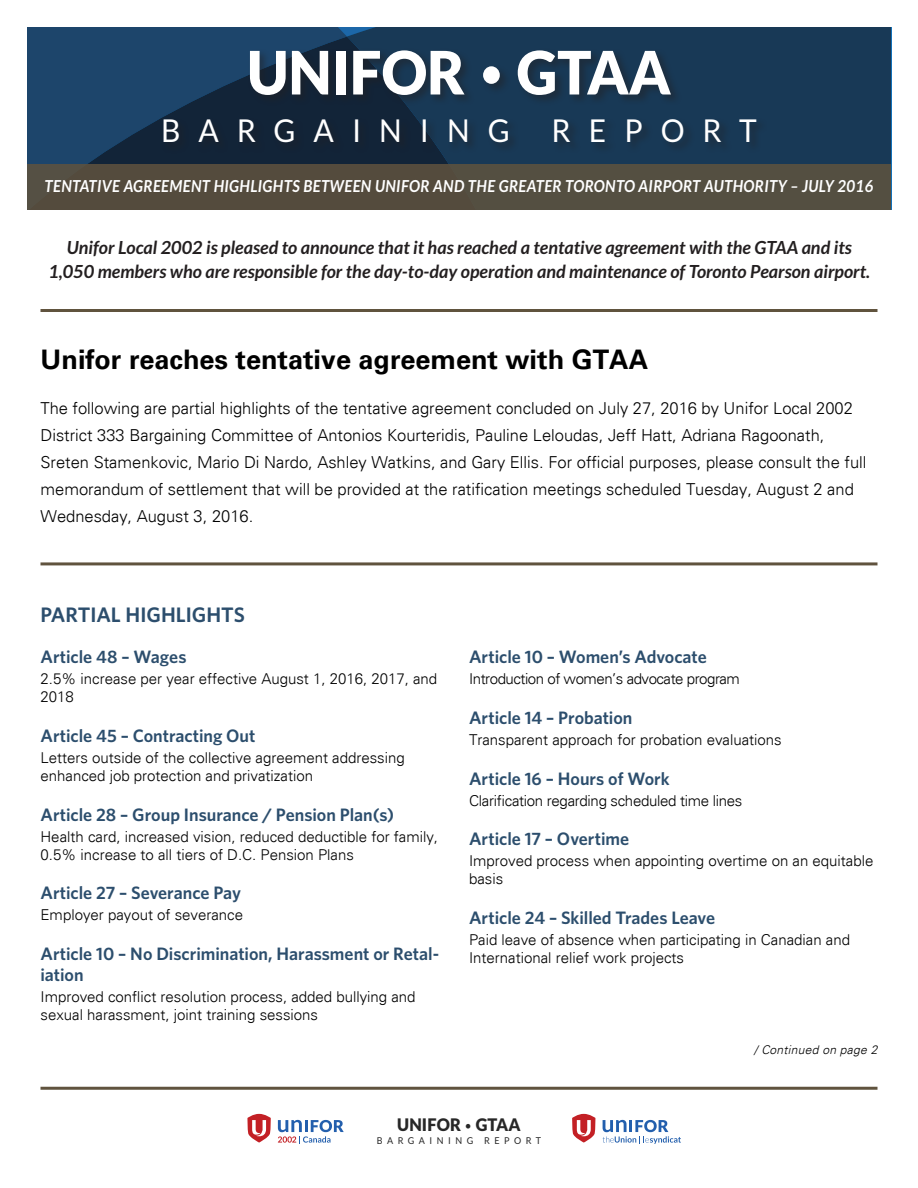
<style>
.page{position:relative;width:918px;height:1188px;background:#fff}
.page>*{position:absolute;margin:0;border:0;box-sizing:border-box;transform-origin:0 0}
.t1{font:900 59.85px "Lato";color:#fff;scale:.95 1}
.t2{font:31.5px "Lato";letter-spacing:.6em;color:#fff;scale:.95 1}
.t3{font:700 27px "Univers";color:#000}
.t4{font:600 21px "Whitney";color:#2c4e6d}
.t5{font:600 18px/21.6px "Whitney";letter-spacing:-.005em;color:#2c4e6d}
.t6{font:italic 700 18px "Lato";color:#231f20}
.t7{font:900 17.4px "Lato";letter-spacing:.01em;color:#000;scale:.95 1}
.t8{font:300 16.5px/27px "Univers";color:#000}
.t9{font:italic 700 16.5px "Lato";letter-spacing:.025em;color:#fff;scale:.91 1}
.t10{font:300 15px/18px "Univers";color:#000}
.t11{font:300 15px "Univers";letter-spacing:-.02em;color:#000}
.t12{font:300 15px "Univers";letter-spacing:-.03em;color:#000}
.t13{font:italic 300 12px "Univers";letter-spacing:.025em;color:#000}
.t14{font:9.45px "Lato";letter-spacing:.5em;color:#000;scale:.95 1}
.s1{font-weight:300}
.s2{font-weight:300;font-size:15.9px}
</style>
<div class="page">
<svg style="left:572px;top:1114px;width:23px;height:29px"></svg>
<svg style="left:603px;top:1120px;width:78px;height:24px"></svg>
<svg style="left:247px;top:1114px;width:24px;height:29px"></svg>
<svg style="left:278px;top:1120px;width:66px;height:24px"></svg>
<hr style="left:40px;top:1087px;width:838px;height:3px;background:#60533e">
<div style="left:347px;top:27px;width:544px;height:137px;background:#183956"></div>
<div style="left:27px;top:27px;width:320px;height:10px;background:#1d456b"></div>
<svg style="left:27px;top:37px;width:537px;height:127px;background:#1a3d5e"></svg>
<div style="left:162px;top:48px;width:606px;height:106px;background:#231f20;opacity:.45"></div>
<div style="left:27px;top:164px;width:864px;height:45px;background:#544f41"></div>
<hr style="left:40px;top:309px;width:838px;height:3px;background:#60533e">
<hr style="left:40px;top:562px;width:838px;height:3px;background:#60533e">
<p class="t1" style="left:247px;top:38px;width:448px">UNIFOR <span class="s1">•</span> GTAA</p>
<p class="t2" style="left:161px;top:114px;width:369px">BARGAINING</p>
<p class="t2" style="left:552px;top:114px;width:218px">REPORT</p>
<p class="t9" style="left:45px;top:177px;width:912px">TENTATIVE AGREEMENT HIGHLIGHTS BETWEEN UNIFOR AND THE GREATER TORONTO AIRPORT AUTHORITY – JULY 2016</p>
<p class="t6" style="left:67px;top:237px;width:787px">Unifor Local 2002 is pleased to announce that it has reached a tentative agreement with the GTAA and its</p>
<p class="t6" style="left:48px;top:261px;width:823px">1,050 members who are responsible for the day-to-day operation and maintenance of Toronto Pearson airport.</p>
<p class="t3" style="left:40px;top:344px;width:609px">Unifor reaches tentative agreement with GTAA</p>
<p class="t8" style="left:40px;top:395px;width:828px">The following are partial highlights of the tentative agreement concluded on July 27, 2016 by Unifor Local 2002<br>District 333 Bargaining Committee of Antonios Kourteridis, Pauline Leloudas, Jeff Hatt, Adriana Ragoonath, Sreten Stamenkovic, Mario Di Nardo, Ashley Watkins, and Gary Ellis. For official purposes, please consult the full memorandum of settlement that will be provided at the ratification meetings scheduled Tuesday, August 2 and Wednesday, August 3, 2016.</p>
<p class="t4" style="left:40px;top:602px;width:206px">PARTIAL HIGHLIGHTS</p>
<p class="t5" style="left:40px;top:646px;width:147px">Article 48 – Wages</p>
<p class="t10" style="left:40px;top:670px;width:398px">2.5% increase per year effective August 1, 2016, 2017, and<br>2018</p>
<p class="t5" style="left:40px;top:724px;width:217px">Article 45 – Contracting Out</p>
<p class="t10" style="left:40px;top:749px;width:366px">Letters outside of the collective agreement addressing enhanced job protection and privatization</p>
<p class="t5" style="left:40px;top:803px;width:355px">Article 28 – Group Insurance / Pension Plan(s)</p>
<p class="t10" style="left:40px;top:827px;width:399px">Health card, increased vision, reduced deductible for family,<br>0.5% increase to all tiers of D.C. Pension Plans</p>
<p class="t5" style="left:40px;top:882px;width:202px">Article 27 – Severance Pay</p>
<p class="t10" style="left:40px;top:906px;width:204px">Employer payout of severance</p>
<p class="t5" style="left:40px;top:942px;width:400px">Article 10 – No Discrimination, Harassment or Retal&shy;iation</p>
<p class="t10" style="left:40px;top:988px;width:377px">Improved conflict resolution process, added bullying and sexual harassment, joint training sessions</p>
<p class="t5" style="left:469px;top:646px;width:239px">Article 10 – Women’s Advocate</p>
<p class="t12" style="left:469px;top:670px;width:272px">Introduction of women’s advocate program</p>
<p class="t5" style="left:469px;top:706px;width:165px">Article 14 – Probation</p>
<p class="t10" style="left:469px;top:731px;width:314px">Transparent approach for probation evaluations</p>
<p class="t5" style="left:469px;top:767px;width:202px">Article 16 – Hours of Work</p>
<p class="t11" style="left:469px;top:791px;width:275px">Clarification regarding scheduled time lines</p>
<p class="t5" style="left:469px;top:828px;width:162px">Article 17 – Overtime</p>
<p class="t10" style="left:469px;top:852px;width:406px">Improved process when appointing overtime on an equitable basis</p>
<p class="t5" style="left:469px;top:906px;width:247px">Article 24 – Skilled Trades Leave</p>
<p class="t10" style="left:469px;top:930px;width:382px">Paid leave of absence when participating in Canadian and<br>International relief work projects</p>
<p class="t13" style="left:754px;top:1043px;width:125px">/ Continued on page 2</p>
<p class="t7" style="left:397px;top:1115px;width:132px">UNIFOR <span class="s2">•</span> GTAA</p>
<p class="t14" style="left:377px;top:1135px;width:174px">BARGAINING REPORT</p>
</div>
